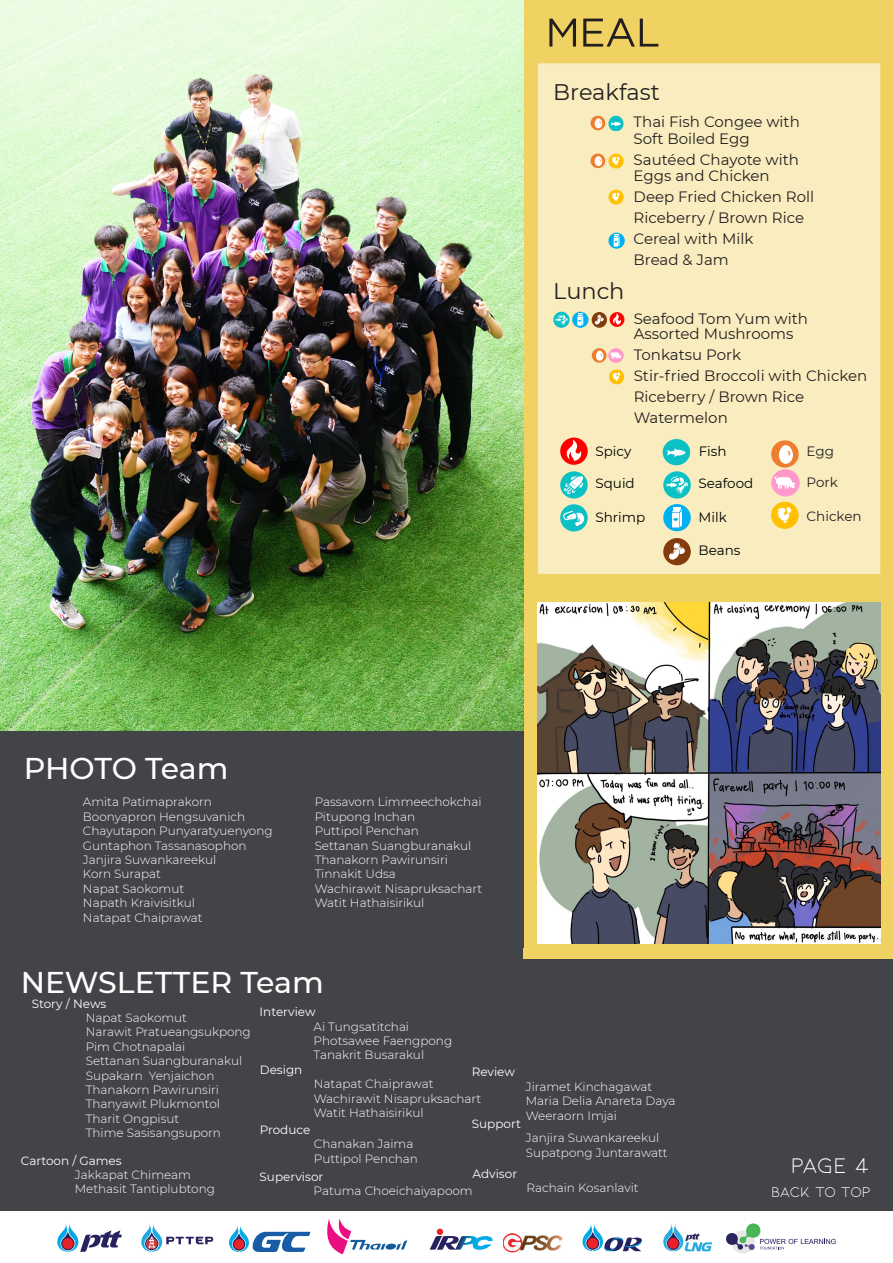
<style>
.page{position:relative;width:893px;height:1263px;background:#fff}
.page>*{position:absolute;margin:0;border:0;box-sizing:border-box;transform-origin:0 0}
.t1{font:54px "DB Airy Std";color:#231f20}
.t2{font:500 30px "Montserrat";color:#fff}
.t3{font:22.5px "Montserrat";color:#231f20}
.t4{font:22.5px "Kiona";color:#fff}
.t5{font:15px "Montserrat";color:#231f20}
.t6{font:15px "Kiona";letter-spacing:-.02em;color:#fff}
.t7{font:13.5px "Montserrat";color:#000}
.t8{font:13.5px "Montserrat";color:#231f20}
.t9{font:300 12px "Montserrat";color:#fff}
.t10{font:12px "Montserrat";color:#fff}
</style>
<div class="page">
<div style="left:0;top:1040px;width:893px;height:170px;background:#424447"></div>
<div style="left:523px;top:0;width:370px;height:589px;background:#f0d262"></div>
<div style="left:538px;top:63px;width:342px;height:511px;background:#f9edc0"></div>
<div style="left:560px;top:438px;width:28px;height:27px;background:#f00;border-radius:50%"></div>
<svg style="left:566px;top:440px;width:15px;height:21px"></svg>
<div style="left:560px;top:471px;width:28px;height:27px;background:#0bc1c5;border-radius:50%"></div>
<div style="left:560px;top:504px;width:28px;height:27px;background:#0bc1c5;border-radius:50%"></div>
<svg style="left:562px;top:510px;width:24px;height:16px"></svg>
<div style="left:663px;top:439px;width:27px;height:26px;background:#0bc1c5;border-radius:50%"></div>
<svg style="left:667px;top:448px;width:18px;height:9px"></svg>
<div style="left:663px;top:471px;width:28px;height:27px;background:#0bc1c5;border-radius:50%"></div>
<svg style="left:667px;top:476px;width:21px;height:18px"></svg>
<div style="left:663px;top:504px;width:28px;height:27px;background:#00b0f0;border-radius:50%"></div>
<svg style="left:672px;top:507px;width:10px;height:20px"></svg>
<div style="left:771px;top:440px;width:28px;height:28px;background:#ed7d31;border-radius:50%"></div>
<div style="left:779px;top:445px;width:14px;height:19px;background:#fff;border-radius:50%"></div>
<div style="left:771px;top:469px;width:29px;height:27px;background:#f9c;border-radius:50%"></div>
<svg style="left:774px;top:476px;width:21px;height:13px"></svg>
<div style="left:771px;top:502px;width:28px;height:27px;background:#ffc000;border-radius:50%"></div>
<svg style="left:777px;top:507px;width:15px;height:16px"></svg>
<div style="left:663px;top:538px;width:28px;height:27px;background:#843c0c;border-radius:50%"></div>
<svg style="left:669px;top:543px;width:16px;height:17px"></svg>
<img style="left:565px;top:476px;width:17px;height:18px">
<svg style="left:608px;top:233px;width:17px;height:16px"></svg>
<svg style="left:614px;top:234px;width:6px;height:12px"></svg>
<svg style="left:590px;top:116px;width:15px;height:14px"></svg>
<svg style="left:595px;top:118px;width:7px;height:10px"></svg>
<div style="left:0;top:948px;width:893px;height:96px;background:#424447"></div>
<svg style="left:57px;top:1224px;width:65px;height:28px"></svg>
<div style="left:62px;top:1238px;width:11px;height:11px;background:#ea2328;border-radius:50%"></div>
<svg style="left:141px;top:1224px;width:72px;height:28px"></svg>
<svg style="left:327px;top:1218px;width:80px;height:36px"></svg>
<svg style="left:229px;top:1225px;width:81px;height:27px"></svg>
<div style="left:234px;top:1239px;width:10px;height:10px;background:#ea2328;border-radius:50%"></div>
<svg style="left:582px;top:1224px;width:60px;height:27px"></svg>
<div style="left:437px;top:1228px;width:6px;height:7px;background:#ea2328;border-radius:50%"></div>
<svg style="left:430px;top:1236px;width:63px;height:14px"></svg>
<img style="left:503px;top:1234px;width:59px;height:18px">
<div style="left:731px;top:1230px;width:24px;height:23px;background:#e5e8e7;border-radius:50%"></div>
<svg style="left:726px;top:1223px;width:110px;height:27px"></svg>
<img style="left:663px;top:1224px;width:49px;height:28px">
<div style="left:523px;top:589px;width:370px;height:369px;background:#f0d262"></div>
<div style="left:609px;top:348px;width:15px;height:15px;background:#f9c;border-radius:50%"></div>
<svg style="left:610px;top:352px;width:11px;height:7px"></svg>
<div style="left:609px;top:116px;width:14px;height:15px;background:#0bc1c5;border-radius:50%"></div>
<svg style="left:611px;top:121px;width:10px;height:5px"></svg>
<div style="left:610px;top:312px;width:14px;height:15px;background:#f00;border-radius:50%"></div>
<svg style="left:612px;top:313px;width:9px;height:12px"></svg>
<svg style="left:592px;top:312px;width:15px;height:16px"></svg>
<svg style="left:595px;top:315px;width:9px;height:9px"></svg>
<img style="left:538px;top:603px;width:342px;height:340px">
<svg style="left:590px;top:154px;width:15px;height:14px"></svg>
<svg style="left:595px;top:156px;width:7px;height:10px"></svg>
<svg style="left:608px;top:154px;width:16px;height:15px"></svg>
<svg style="left:612px;top:156px;width:8px;height:10px"></svg>
<svg style="left:608px;top:190px;width:16px;height:15px"></svg>
<svg style="left:612px;top:192px;width:8px;height:10px"></svg>
<svg style="left:592px;top:348px;width:14px;height:15px"></svg>
<svg style="left:596px;top:351px;width:7px;height:10px"></svg>
<svg style="left:609px;top:369px;width:14px;height:15px"></svg>
<svg style="left:572px;top:312px;width:16px;height:16px"></svg>
<svg style="left:577px;top:313px;width:6px;height:12px"></svg>
<svg style="left:553px;top:312px;width:16px;height:15px"></svg>
<svg style="left:555px;top:314px;width:13px;height:11px"></svg>
<img style="left:0;top:0;width:523px;height:731px">
<div style="left:0;top:731px;width:523px;height:217px;background:#424447"></div>
<p class="t1" style="left:546px;top:6px;width:114px">MEAL</p>
<p class="t3" style="left:553px;top:77px;width:108px">Breakfast</p>
<p class="t5" style="left:634px;top:112px;width:168px">Thai Fish Congee with</p>
<p class="t5" style="left:634px;top:128px;width:118px">Soft Boiled Egg</p>
<p class="t5" style="left:634px;top:149px;width:167px">Sautéed Chayote with</p>
<p class="t5" style="left:634px;top:166px;width:138px">Eggs and Chicken</p>
<p class="t5" style="left:634px;top:187px;width:182px">Deep Fried Chicken Roll</p>
<p class="t5" style="left:634px;top:208px;width:172px">Riceberry / Brown Rice</p>
<p class="t5" style="left:634px;top:229px;width:121px">Cereal with Milk</p>
<p class="t5" style="left:634px;top:250px;width:97px">Bread &amp; Jam</p>
<p class="t3" style="left:553px;top:276px;width:73px">Lunch</p>
<p class="t5" style="left:634px;top:309px;width:176px">Seafood Tom Yum with</p>
<p class="t5" style="left:634px;top:324px;width:161px">Assorted Mushrooms</p>
<p class="t5" style="left:634px;top:345px;width:109px">Tonkatsu Pork</p>
<p class="t5" style="left:634px;top:366px;width:235px">Stir-fried Broccoli with Chicken</p>
<p class="t5" style="left:634px;top:387px;width:172px">Riceberry / Brown Rice</p>
<p class="t5" style="left:634px;top:408px;width:96px">Watermelon</p>
<p class="t7" style="left:595px;top:442px;width:37px">Spicy</p>
<p class="t7" style="left:595px;top:474px;width:41px">Squid</p>
<p class="t7" style="left:699px;top:442px;width:29px">Fish</p>
<p class="t7" style="left:699px;top:474px;width:56px">Seafood</p>
<p class="t7" style="left:699px;top:507px;width:30px">Milk</p>
<p class="t8" style="left:806px;top:442px;width:29px">Egg</p>
<p class="t8" style="left:806px;top:473px;width:33px">Pork</p>
<p class="t8" style="left:806px;top:507px;width:57px">Chicken</p>
<p class="t7" style="left:595px;top:507px;width:51px">Shrimp</p>
<p class="t2" style="left:24px;top:747px;width:206px">PHOTO Team</p>
<p class="t9" style="left:83px;top:794px;width:130px">Amita Patimaprakorn</p>
<p class="t9" style="left:83px;top:808px;width:164px">Boonyapron Hengsuvanich</p>
<p class="t9" style="left:83px;top:823px;width:191px">Chayutapon Punyaratyuenyong</p>
<p class="t9" style="left:83px;top:837px;width:165px">Guntaphon Tassanasophon</p>
<p class="t9" style="left:83px;top:851px;width:135px">Janjira Suwankareekul</p>
<p class="t9" style="left:83px;top:866px;width:80px">Korn Surapat</p>
<p class="t9" style="left:83px;top:880px;width:103px">Napat Saokomut</p>
<p class="t9" style="left:83px;top:895px;width:114px">Napath Kraivisitkul</p>
<p class="t9" style="left:83px;top:909px;width:121px">Natapat Chaiprawat</p>
<p class="t9" style="left:315px;top:794px;width:168px">Passavorn Limmeechokchai</p>
<p class="t9" style="left:315px;top:808px;width:102px">Pitupong Inchan</p>
<p class="t9" style="left:315px;top:823px;width:106px">Puttipol Penchan</p>
<p class="t9" style="left:315px;top:837px;width:158px">Settanan Suangburanakul</p>
<p class="t9" style="left:315px;top:851px;width:135px">Thanakorn Pawirunsiri</p>
<p class="t9" style="left:315px;top:866px;width:83px">Tinnakit Udsa</p>
<p class="t9" style="left:315px;top:880px;width:169px">Wachirawit Nisapruksachart</p>
<p class="t9" style="left:315px;top:895px;width:111px">Watit Hathaisirikul</p>
<p class="t7" style="left:699px;top:541px;width:43px">Beans</p>
<p class="t2" style="left:21px;top:961px;width:305px">NEWSLETTER Team</p>
<p class="t10" style="left:32px;top:995px;width:76px">Story / News</p>
<p class="t9" style="left:86px;top:1009px;width:103px">Napat Saokomut</p>
<p class="t9" style="left:86px;top:1024px;width:167px">Narawit Pratueangsukpong</p>
<p class="t9" style="left:86px;top:1038px;width:101px">Pim Chotnapalai</p>
<p class="t9" style="left:86px;top:1053px;width:158px">Settanan Suangburanakul</p>
<p class="t9" style="left:86px;top:1067px;width:130px">Supakarn Yenjaichon</p>
<p class="t9" style="left:86px;top:1081px;width:135px">Thanakorn Pawirunsiri</p>
<p class="t9" style="left:86px;top:1096px;width:136px">Thanyawit Plukmontol</p>
<p class="t9" style="left:86px;top:1110px;width:95px">Tharit Ongpisut</p>
<p class="t9" style="left:86px;top:1125px;width:137px">Thime Sasisangsuporn</p>
<p class="t10" style="left:260px;top:1004px;width:58px">Interview</p>
<p class="t9" style="left:314px;top:1018px;width:97px">Ai Tungsatitchai</p>
<p class="t9" style="left:314px;top:1032px;width:140px">Photsawee Faengpong</p>
<p class="t9" style="left:314px;top:1047px;width:112px">Tanakrit Busarakul</p>
<p class="t10" style="left:260px;top:1061px;width:44px">Design</p>
<p class="t9" style="left:314px;top:1076px;width:121px">Natapat Chaiprawat</p>
<p class="t9" style="left:314px;top:1090px;width:169px">Wachirawit Nisapruksachart</p>
<p class="t9" style="left:314px;top:1104px;width:111px">Watit Hathaisirikul</p>
<p class="t10" style="left:260px;top:1121px;width:52px">Produce</p>
<p class="t9" style="left:314px;top:1136px;width:101px">Chanakan Jaima</p>
<p class="t9" style="left:314px;top:1150px;width:106px">Puttipol Penchan</p>
<p class="t10" style="left:472px;top:1064px;width:45px">Review</p>
<p class="t9" style="left:526px;top:1078px;width:128px">Jiramet Kinchagawat</p>
<p class="t9" style="left:526px;top:1093px;width:151px">Maria Delia Anareta Daya</p>
<p class="t9" style="left:526px;top:1107px;width:93px">Weeraorn Imjai</p>
<p class="t10" style="left:472px;top:1115px;width:51px">Support</p>
<p class="t9" style="left:526px;top:1130px;width:135px">Janjira Suwankareekul</p>
<p class="t9" style="left:526px;top:1144px;width:143px">Supatpong Juntarawatt</p>
<p class="t10" style="left:21px;top:1152px;width:102px">Cartoon / Games</p>
<p class="t9" style="left:75px;top:1166px;width:118px">Jakkapat Chimeam</p>
<p class="t9" style="left:75px;top:1181px;width:142px">Methasit Tantiplubtong</p>
<p class="t6" style="left:771px;top:1183px;width:101px">BACK TO TOP</p>
<p class="t4" style="left:791px;top:1153px;width:79px">Page 4</p>
<p class="t10" style="left:473px;top:1165px;width:46px">Advisor</p>
<p class="t10" style="left:260px;top:1168px;width:65px">Supervisor</p>
<p class="t9" style="left:314px;top:1183px;width:161px">Patuma Choeichaiyapoom</p>
<p class="t9" style="left:527px;top:1180px;width:114px">Rachain Kosanlavit</p>
</div>
